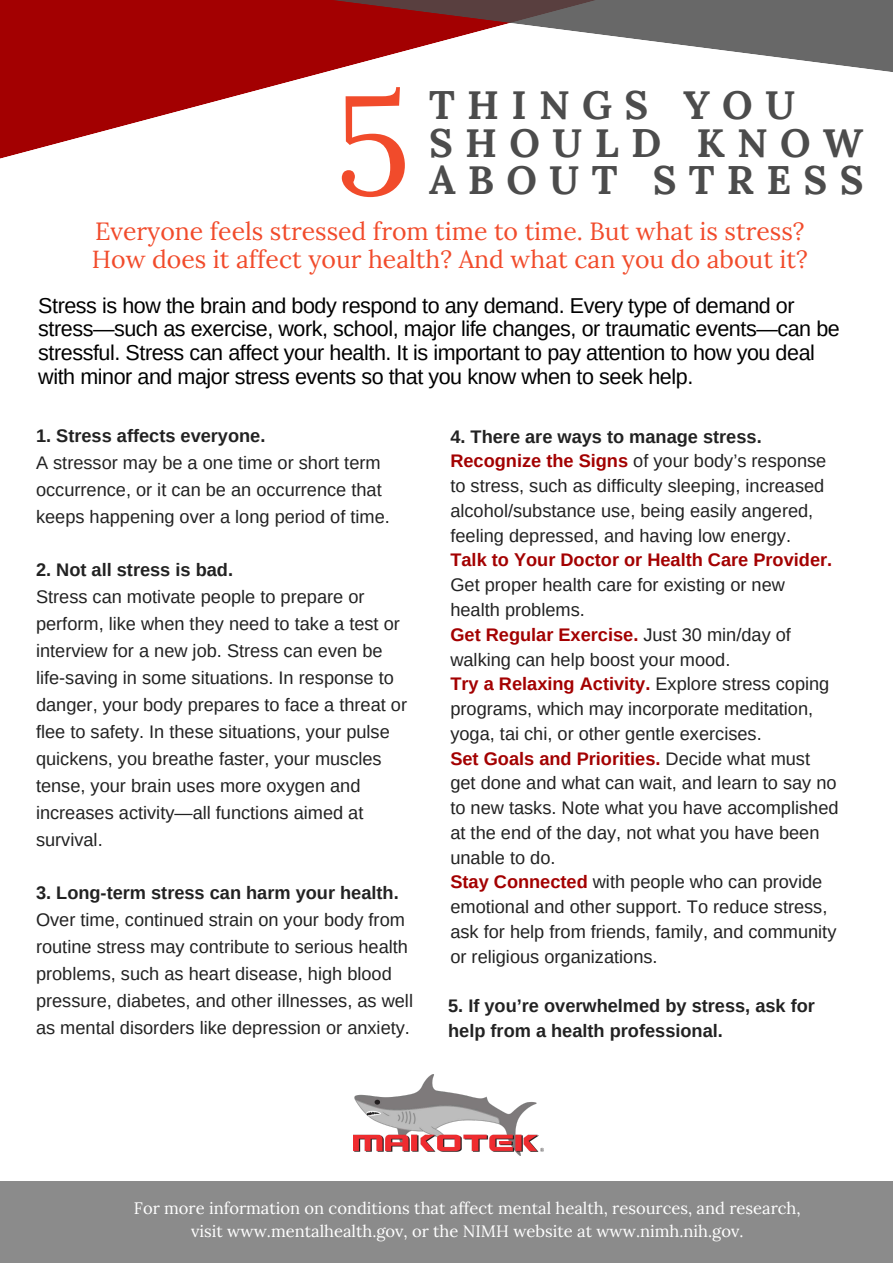
<style>
.page{position:relative;width:893px;height:1263px;background:#fff}
.page>*{position:absolute;margin:0;border:0;box-sizing:border-box;transform-origin:0 0}
.t1{font:140.7px "Lora";color:#f14b2b}
.t2{font:700 39.75px/37.2px "Lora";letter-spacing:.31em;color:#4c4c4c}
.t3{font:24.9px/28.2px "Lora";color:#f14b2b}
.t4{font:21.45px/23.7px "Arimo";letter-spacing:-.02em;color:#000}
.t5{font:18.15px/24.8px "Arimo";color:#222}
.t6{font:700 18.15px/24.8px "Arimo";color:#222}
.t7{font:700 18.15px "Arimo";color:#a30001}
.t8{font:16.5px/23.7px "Lora";color:#fff;text-align:center}
.s1{font-weight:700}
.s2{font-weight:700;color:#a30001}
</style>
<div class="page">
<div style="left:0;top:1181px;width:893px;height:82px;background:#8b8b8b"></div>
<svg style="left:0;top:0;width:331px;height:159px;fill:#a30001"></svg>
<svg style="left:331px;top:0;width:562px;height:72px"></svg>
<img style="left:354px;top:1074px;width:190px;height:81px">
<h1 class="t1" style="left:334px;top:53px;width:78px">5</h1>
<h3 class="t3" style="left:92px;top:216px;width:717px">Everyone feels stressed from time to time. But what is stress?<br>How does it affect your health? And what can you do about it?</h3>
<h2 class="t2" style="left:429px;top:86px;width:436px">THINGS YOU<br>SHOULD KNOW<br>ABOUT STRESS</h2>
<p class="t4" style="left:38px;top:293px;width:803px">Stress is how the brain and body respond to any demand. Every type of demand or stress—such as exercise, work, school, major life changes, or traumatic events—can be stressful. Stress can affect your health. It is important to pay attention to how you deal with minor and major stress events so that you know when to seek help.</p>
<p class="t6" style="left:36px;top:423px;width:231px">1. Stress affects everyone.</p>
<p class="t5" style="left:36px;top:449px;width:355px;line-height:27px">A stressor may be a one time or short term occurrence, or it can be an occurrence that keeps happening over a long period of time.</p>
<p class="t6" style="left:36px;top:557px;width:199px">2. Not all stress is bad.</p>
<p class="t5" style="left:36px;top:583px;width:373px;line-height:27px">Stress can motivate people to prepare or perform, like when they need to take a test or interview for a new job. Stress can even be life-saving in some situations. In response to danger, your body prepares to face a threat or flee to safety. In these situations, your pulse quickens, you breathe faster, your muscles tense, your brain uses more oxygen and increases activity—all functions aimed at survival.</p>
<p class="t6" style="left:36px;top:880px;width:364px">3. Long-term stress can harm your health.</p>
<p class="t5" style="left:36px;top:906px;width:378px;line-height:27px">Over time, continued strain on your body from routine stress may contribute to serious health problems, such as heart disease, high blood pressure, diabetes, and other illnesses, as well as mental disorders like depression or anxiety.</p>
<p class="t5" style="left:450px;top:424px;width:377px"><span class="s1">4. There are ways to manage stress.<br></span><span class="s2">Recognize the Signs</span> of your body’s response to stress, such as difficulty sleeping, increased alcohol/substance use, being easily angered, feeling depressed, and having low energy.</p>
<p class="t7" style="left:450px;top:550px;width:383px">Talk to Your Doctor or Health Care Provider.</p>
<p class="t5" style="left:450px;top:572px;width:390px">Get proper health care for existing or new health problems.<br><span class="s2">Get Regular Exercise.</span> Just 30 min/day of walking can help boost your mood.<br><span class="s2">Try a Relaxing Activity.</span> Explore stress coping programs, which may incorporate meditation, yoga, tai chi, or other gentle exercises.<br><span class="s2">Set Goals and Priorities.</span> Decide what must get done and what can wait, and learn to say no to new tasks. Note what you have accomplished at the end of the day, not what you have been unable to do.<br><span class="s2">Stay Connected</span> with people who can provide emotional and other support. To reduce stress, ask for help from friends, family, and community or religious organizations.</p>
<p class="t6" style="left:448px;top:994px;width:368px">5. If you’re overwhelmed by stress, ask for help from a health professional.</p>
<p class="t8" style="left:134px;top:1196px;width:668px">For more information on conditions that affect mental health, resources, and research, visit www.mentalhealth.gov, or the NIMH website at www.nimh.nih.gov.</p>
</div>
